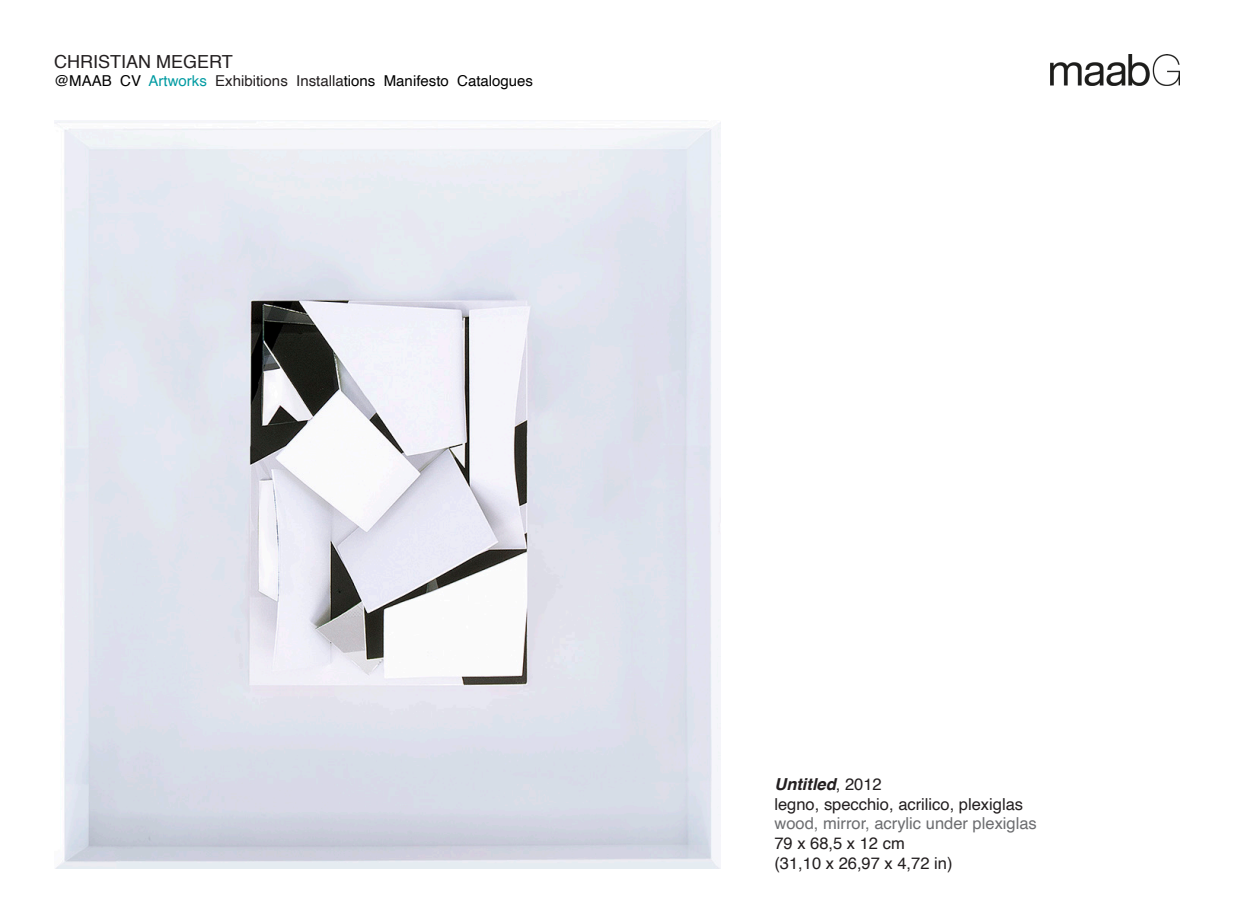
<style>
.page{position:relative;width:1234px;height:923px;background:#fff}
.page>*{position:absolute;margin:0;border:0;box-sizing:border-box;transform-origin:0 0}
.t1{font:18px "Helvetica";color:#231f20}
.t2{font:16.5px "Helvetica";color:#231f20}
.t3{font:16.5px "Helvetica";color:#6c6d70}
.t4{font:italic 700 16.5px "Helvetica";color:#231f20}
.t5{font:15px "Helvetica";color:#000}
.s1{color:#009ba2}
.s2{color:#231f20}
.s3{font-weight:400;font-style:normal}
</style>
<div class="page">
<img style="left:54px;top:120px;width:666px;height:749px">
<img style="left:1050px;top:54px;width:129px;height:31px">
<p class="t1" style="left:54px;top:47px;width:180px">CHRISTIAN MEGERT</p>
<p class="t5" style="left:54px;top:69px;width:480px">@MAAB CV <span class="s1">Artworks</span> <span class="s2">Exhibitions Installa</span>tions Manifesto Catalogues</p>
<p class="t4" style="left:774px;top:770px;width:109px">Untitled<span class="s3">, 2012</span></p>
<p class="t2" style="left:774px;top:791px;width:250px">legno, specchio, acrilico, plexiglas</p>
<p class="t3" style="left:774px;top:811px;width:264px">wood, mirror, acrylic under plexiglas</p>
<p class="t2" style="left:774px;top:830px;width:132px">79 x 68,5 x 12 cm</p>
<p class="t2" style="left:774px;top:850px;width:179px">(31,10 x 26,97 x 4,72 in)</p>
</div>
